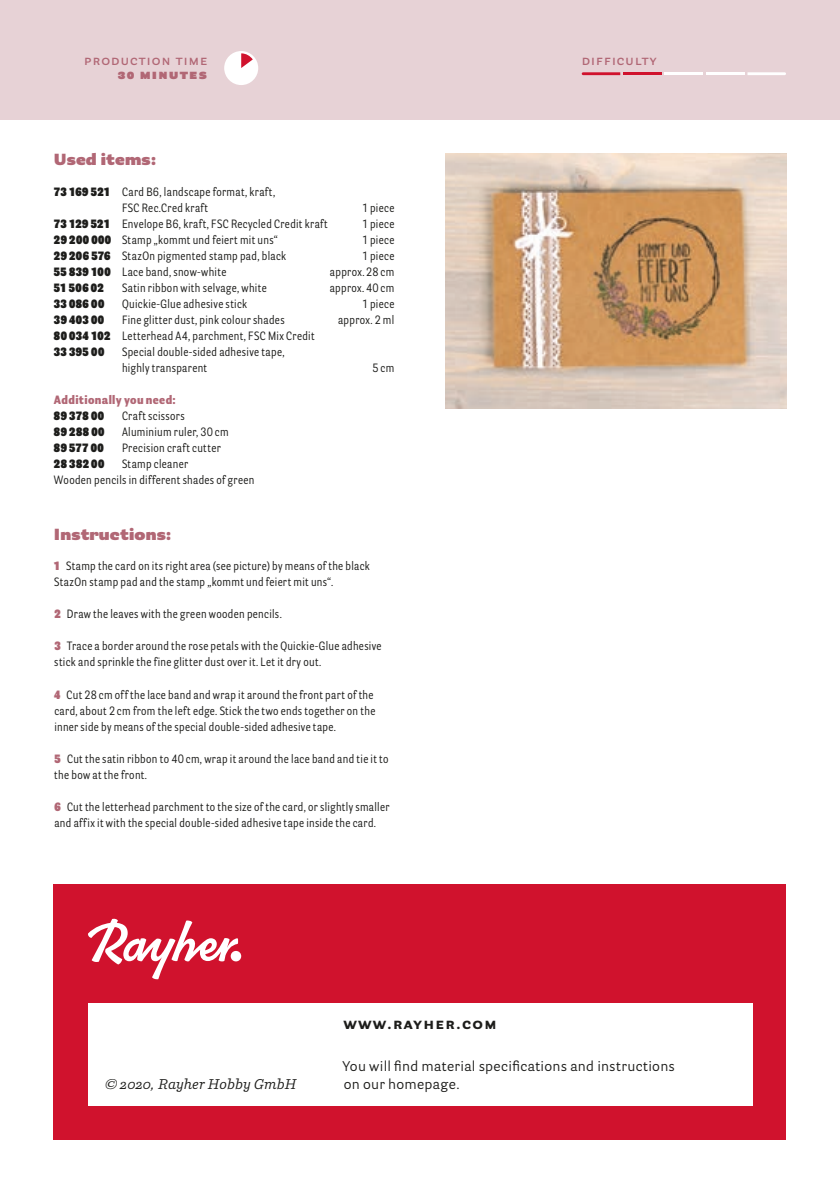
<style>
.page{position:relative;width:840px;height:1191px;background:#fff}
.page>*{position:absolute;margin:0;border:0;box-sizing:border-box;transform-origin:0 0}
.t1{font:900 16px "Parry Grotesque Pro";letter-spacing:.01em;color:#b16775}
.t2{font:700 16px "Parry Grotesque Pro";letter-spacing:.08em;color:#1d1d1b}
.t3{font:14px/18px "Parry Grotesque Pro";letter-spacing:.02em;color:#1d1d1b}
.t4{font:600 14px "Parry Grotesque Pro";letter-spacing:.08em;color:#b16775}
.t5{font:italic 14px "Parry Pro";letter-spacing:.01em;color:#1d1d1b}
.t6{font:900 14px "Parry Grotesque Pro";color:#b16775}
.t7{font:12px/16px "Parry Grot Con Pro";letter-spacing:.03em;color:#1d1d1b}
.t8{font:900 12px "Parry Grot Con Pro";letter-spacing:.04em;color:#1d1d1b}
.t9{font:900 12px "Parry Grot Con Pro";letter-spacing:.03em;color:#b16775}
.s1{font-weight:900}
.s2{font-weight:900;color:#b16775}
</style>
<div class="page">
<div style="left:54px;top:884px;width:731px;height:256px;background:#d0122d"></div>
<div style="left:88px;top:1003px;width:663px;height:103px;background:#fff"></div>
<div style="left:0;top:0;width:839px;height:119px;background:#e7d2d6"></div>
<svg style="left:88px;top:918px;width:150px;height:61px"></svg>
<div style="left:230px;top:951px;width:11px;height:10px;background:#fff;border-radius:50%"></div>
<div style="left:224px;top:51px;width:34px;height:34px;background:#fff;border-radius:50%"></div>
<svg style="left:241px;top:53px;width:12px;height:15px"></svg>
<svg style="left:581px;top:72px;width:39px;height:3px"></svg>
<hr style="left:622px;top:72px;width:39px;height:3px;background:#d0122d">
<hr style="left:664px;top:72px;width:38px;height:3px;background:#fff">
<hr style="left:705px;top:72px;width:39px;height:3px;background:#fff">
<svg style="left:747px;top:72px;width:38px;height:3px"></svg>
<img style="left:445px;top:153px;width:340px;height:255px">
<p class="t4" style="left:84px;top:50px;width:125px">production time</p>
<p class="t4" style="left:581px;top:50px;width:76px">difficulty</p>
<p class="t6" style="left:118px;top:63px;width:91px">30 minutes</p>
<h1 class="t1" style="left:54px;top:148px;width:104px">Used items:</h1>
<p class="t7" style="left:54px;top:184px;width:223px;text-align:center"><span class="s1">73 169 521</span> Card B6, landscape format, kraft,<br>FSC Rec.Cred kraft</p>
<p class="t7" style="left:362px;top:200px;width:34px">1 piece</p>
<p class="t7" style="left:54px;top:216px;width:275px"><span class="s1">73 129 521</span> Envelope B6, kraft, FSC Recycled Credit kraft</p>
<p class="t7" style="left:362px;top:216px;width:34px">1 piece</p>
<p class="t7" style="left:54px;top:232px;width:225px"><span class="s1">29 200 000</span> Stamp „kommt und feiert mit uns“</p>
<p class="t7" style="left:362px;top:232px;width:34px">1 piece</p>
<p class="t7" style="left:54px;top:248px;width:233px"><span class="s1">29 206 576</span> StazOn pigmented stamp pad, black</p>
<p class="t7" style="left:362px;top:248px;width:34px">1 piece</p>
<p class="t7" style="left:54px;top:264px;width:174px"><span class="s1">55 839 100</span> Lace band, snow-white</p>
<p class="t7" style="left:330px;top:264px;width:66px">approx.28cm</p>
<p class="t8" style="left:54px;top:279px;width:51px">51 506 02</p>
<p class="t7" style="left:122px;top:280px;width:146px">Satin ribbon with selvage, white</p>
<p class="t7" style="left:329px;top:280px;width:66px">approx.40cm</p>
<p class="t8" style="left:54px;top:295px;width:52px">33 086 00</p>
<p class="t7" style="left:122px;top:296px;width:127px">Quickie-Glue adhesive stick</p>
<p class="t7" style="left:362px;top:296px;width:34px">1 piece</p>
<p class="t8" style="left:54px;top:311px;width:52px">39 403 00</p>
<p class="t7" style="left:122px;top:312px;width:164px">Fine glitter dust, pink colour shades</p>
<p class="t7" style="left:338px;top:312px;width:58px">approx. 2ml</p>
<p class="t7" style="left:54px;top:328px;width:262px"><span class="s1">80 034 102</span> Letterhead A4, parchment, FSC Mix Credit<br><span class="s1">33 395 00</span></p>
<p class="t7" style="left:122px;top:344px;width:164px">Special double-sided adhesive tape, highly transparent</p>
<p class="t7" style="left:372px;top:360px;width:23px">5 cm</p>
<p class="t9" style="left:54px;top:391px;width:123px">Additionally you need:</p>
<p class="t8" style="left:54px;top:407px;width:52px">89 378 00</p>
<p class="t7" style="left:122px;top:408px;width:64px">Craft scissors</p>
<p class="t8" style="left:54px;top:423px;width:52px">89 288 00</p>
<p class="t7" style="left:122px;top:424px;width:108px">Aluminium ruler, 30 cm</p>
<p class="t8" style="left:54px;top:439px;width:51px">89 577 00</p>
<p class="t7" style="left:122px;top:440px;width:100px">Precision craft cutter</p>
<p class="t8" style="left:54px;top:455px;width:52px">28 382 00</p>
<p class="t7" style="left:54px;top:456px;width:202px;text-align:center">Stamp cleaner<br>Wooden pencils in different shades of green</p>
<h1 class="t1" style="left:54px;top:522px;width:119px">Instructions:</h1>
<p class="t7" style="left:54px;top:558px;width:317px"><span class="s2">1</span> Stamp the card on its right area (see picture) by means of the black<br>StazOn stamp pad and the stamp „kommt und feiert mit uns“.</p>
<p class="t7" style="left:54px;top:606px;width:229px"><span class="s2">2</span> Draw the leaves with the green wooden pencils.</p>
<p class="t7" style="left:54px;top:638px;width:328px"><span class="s2">3</span> Trace a border around the rose petals with the Quickie-Glue adhesive stick and sprinkle the fine glitter dust over it. Let it dry out.</p>
<p class="t7" style="left:54px;top:686px;width:322px"><span class="s2">4</span> Cut 28 cm off the lace band and wrap it around the front part of the card, about 2cm from the left edge. Stick the two ends together on the inner side by means of the special double-sided adhesive tape.</p>
<p class="t7" style="left:54px;top:750px;width:335px"><span class="s2">5</span> Cut the satin ribbon to 40 cm, wrap it around the lace band and tie it to the bow at the front.</p>
<p class="t7" style="left:54px;top:798px;width:336px"><span class="s2">6</span> Cut the letterhead parchment to the size of the card, or slightly smaller and affix it with the special double-sided adhesive tape inside the card.</p>
<p class="t5" style="left:105px;top:1074px;width:193px">© 2020, Rayher Hobby GmbH</p>
<h1 class="t2" style="left:343px;top:1012px;width:155px">www.rayher.com</h1>
<p class="t3" style="left:342px;top:1056px;width:334px">You will find material specifications and instructions on our homepage.</p>
</div>
